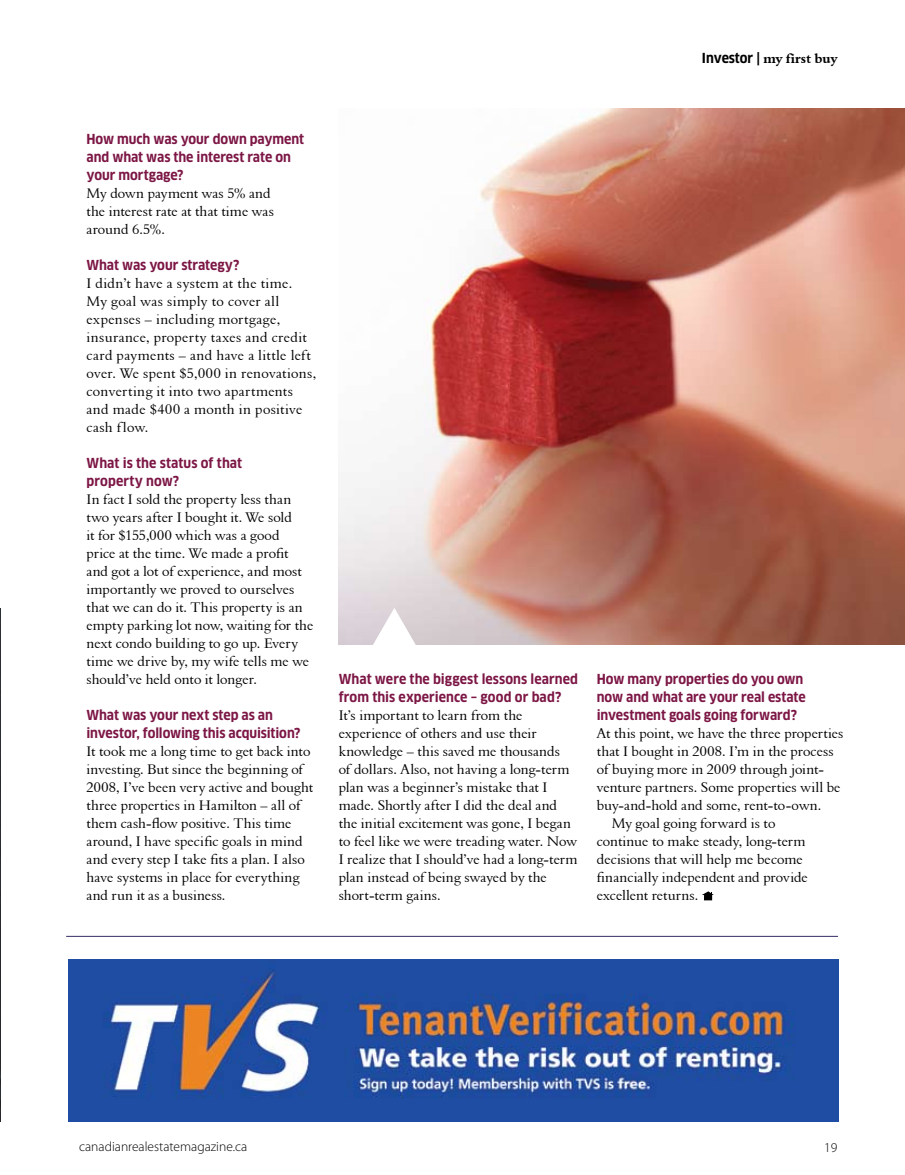
<style>
.page{position:relative;width:905px;height:1175px;background:#fff}
.page>*{position:absolute;margin:0;border:0;box-sizing:border-box;transform-origin:0 0}
.t1{font:14.25px/18px "Aldine 401 BT Roman A";letter-spacing:.01em;color:#000}
.t2{font:700 13.5px/18px "Clan Narrow";letter-spacing:-.005em;color:#7c1645}
.t3{font:300 13.5px "Myriad Pro";color:#000}
.t4{font:13.5px "Aldine 401 BT Bold A";color:#000}
.s1{font-family:"Clan Narrow";font-weight:700}
</style>
<div class="page">
<img style="left:68px;top:959px;width:770px;height:162px">
<hr style="left:66px;top:936px;width:772px;height:1px;background:#362c66">
<img style="left:0;top:608px;width:1px;height:513px">
<img style="left:339px;top:108px;width:565px;height:536px">
<svg style="left:702px;top:891px;width:11px;height:9px"></svg>
<svg style="left:342px;top:608px;width:240px;height:37px;background:#d6bebc"></svg>
<p class="t4" style="left:702px;top:50px;width:137px"><span class="s1">Investor |</span> my first buy</p>
<p class="t2" style="left:86px;top:130px;width:219px">How much was your down payment and what was the interest rate on your mortgage?</p>
<p class="t1" style="left:86px;top:184px;width:189px">My down payment was 5% and the interest rate at that time was around 6.5%.</p>
<p class="t2" style="left:86px;top:256px;width:154px">What was your strategy?</p>
<p class="t1" style="left:86px;top:274px;width:231px">I didn’t have a system at the time.<br>My goal was simply to cover all expenses – including mortgage, insurance, property taxes and credit card payments – and have a little left over. We spent $5,000 in renovations, converting it into two apartments and made $400 a month in positive cash flow.</p>
<p class="t2" style="left:86px;top:454px;width:157px">What is the status of that property now?</p>
<p class="t1" style="left:86px;top:490px;width:228px">In fact I sold the property less than two years after I bought it. We sold<br>it for $155,000 which was a good<br>price at the time. We made a profit and got a lot of experience, and most importantly we proved to ourselves that we can do it. This property is an empty parking lot now, waiting for the next condo building to go up. Every time we drive by, my wife tells me we should’ve held onto it longer.</p>
<p class="t2" style="left:86px;top:706px;width:215px">What was your next step as an investor, following this acquisition?</p>
<p class="t1" style="left:86px;top:742px;width:228px">It took me a long time to get back into investing. But since the beginning of 2008, I’ve been very active and bought three properties in Hamilton – all of them cash-flow positive. This time around, I have specific goals in mind and every step I take fits a plan. I also have systems in place for everything and run it as a business.</p>
<p class="t2" style="left:338px;top:670px;width:241px">What were the biggest lessons learned from this experience – good or bad?</p>
<p class="t1" style="left:338px;top:706px;width:240px">It’s important to learn from the experience of others and use their knowledge – this saved me thousands<br>of dollars. Also, not having a long-term plan was a beginner’s mistake that I made. Shortly after I did the deal and the initial excitement was gone, I began to feel like we were treading water. Now I realize that I should’ve had a long-term plan instead of being swayed by the short-term gains.</p>
<p class="t2" style="left:597px;top:670px;width:210px">How many properties do you own now and what are your real estate investment goals going forward?</p>
<p class="t1" style="left:597px;top:724px;width:248px">At this point, we have the three properties</p>
<p class="t1" style="left:597px;top:742px;width:238px">that I bought in 2008. I’m in the process</p>
<p class="t1" style="left:597px;top:760px;width:229px">of buying more in 2009 through joint-</p>
<p class="t1" style="left:597px;top:778px;width:245px">venture partners. Some properties will be</p>
<p class="t1" style="left:597px;top:796px;width:226px">buy-and-hold and some, rent-to-own.</p>
<p class="t1" style="left:611px;top:814px;width:165px">My goal going forward is to</p>
<p class="t1" style="left:597px;top:832px;width:210px">continue to make steady, long-term</p>
<p class="t1" style="left:597px;top:850px;width:207px">decisions that will help me become</p>
<p class="t1" style="left:597px;top:868px;width:212px">financially independent and provide</p>
<p class="t1" style="left:597px;top:886px;width:103px">excellent returns.</p>
<p class="t3" style="left:79px;top:1139px;width:170px">canadianrealestatemagazine.ca</p>
<p class="t3" style="left:824px;top:1139px;width:15px">19</p>
</div>
